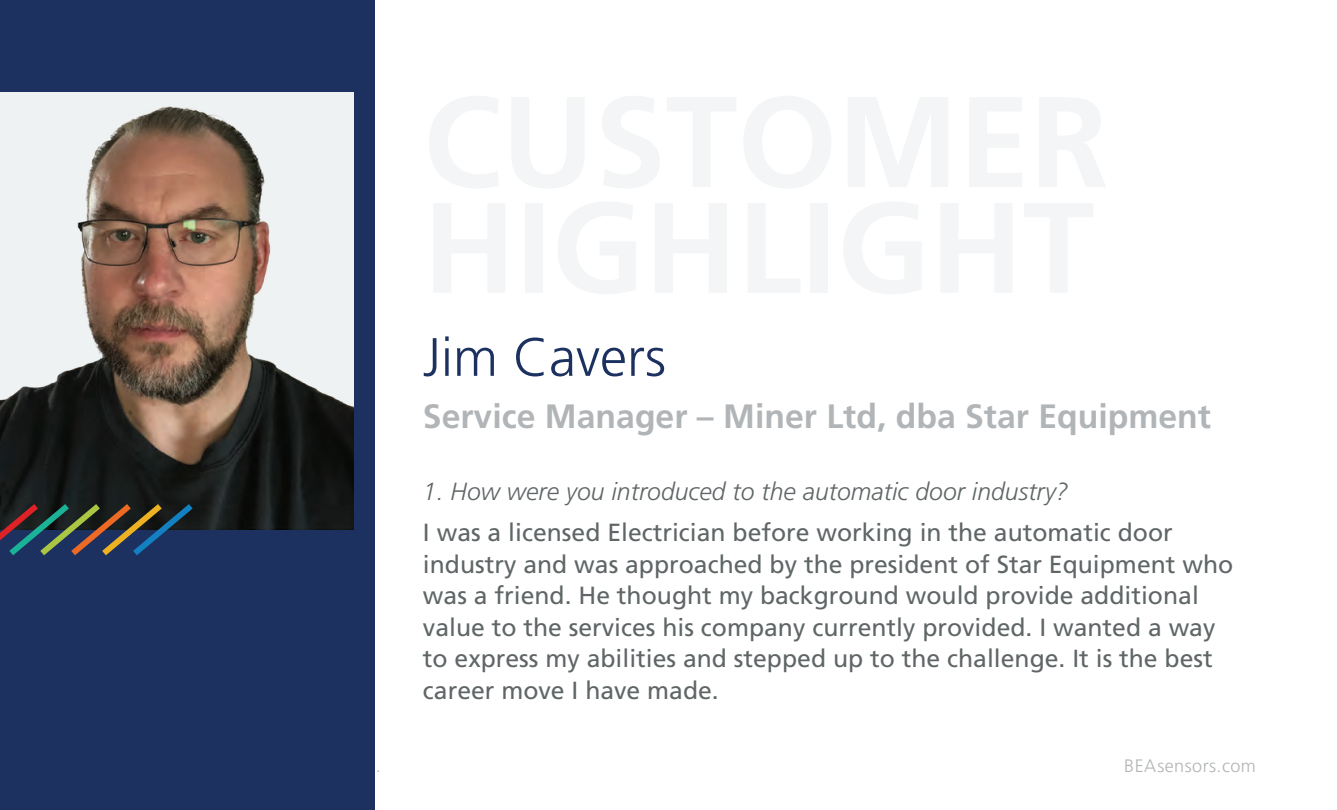
<style>
.page{position:relative;width:1337px;height:810px;background:#fff}
.page>*{position:absolute;margin:0;border:0;box-sizing:border-box;transform-origin:0 0}
.t1{font:300 54px "Frutiger LT Std";color:#1c3160}
.t2{font:700 33.75px "Frutiger LT Std";color:#b2b5b7}
.t3{font:24.75px/31.5px "Frutiger LT Std";color:#606667}
.t4{font:italic 300 24.75px "Frutiger LT Std";color:#606667}
.t5{font:300 18px "Frutiger LT Std";letter-spacing:.025em;color:#b2b5b7}
</style>
<div class="page">
<div style="left:0;top:0;width:374px;height:810px;background:#1c3160"></div>
<img style="left:0;top:92px;width:353px;height:438px">
<svg style="left:0;top:503px;width:194px;height:53px"></svg>
<h1 class="t1" style="left:423px;top:327px;width:244px">Jim Cavers</h1>
<h2 class="t2" style="left:423px;top:396px;width:789px">Service Manager – Miner Ltd, dba Star Equipment</h2>
<p class="t4" style="left:423px;top:477px;width:647px">1. How were you introduced to the automatic door industry?</p>
<p class="t3" style="left:423px;top:517px;width:812px">I was a licensed Electrician before working in the automatic door industry and was approached by the president of Star Equipment who was a friend. He thought my background would provide additional value to the services his company currently provided. I wanted a way to express my abilities and stepped up to the challenge. It is the best career move I have made.</p>
<p class="t5" style="left:1124px;top:755px;width:133px">BEAsensors.com</p>
</div>
